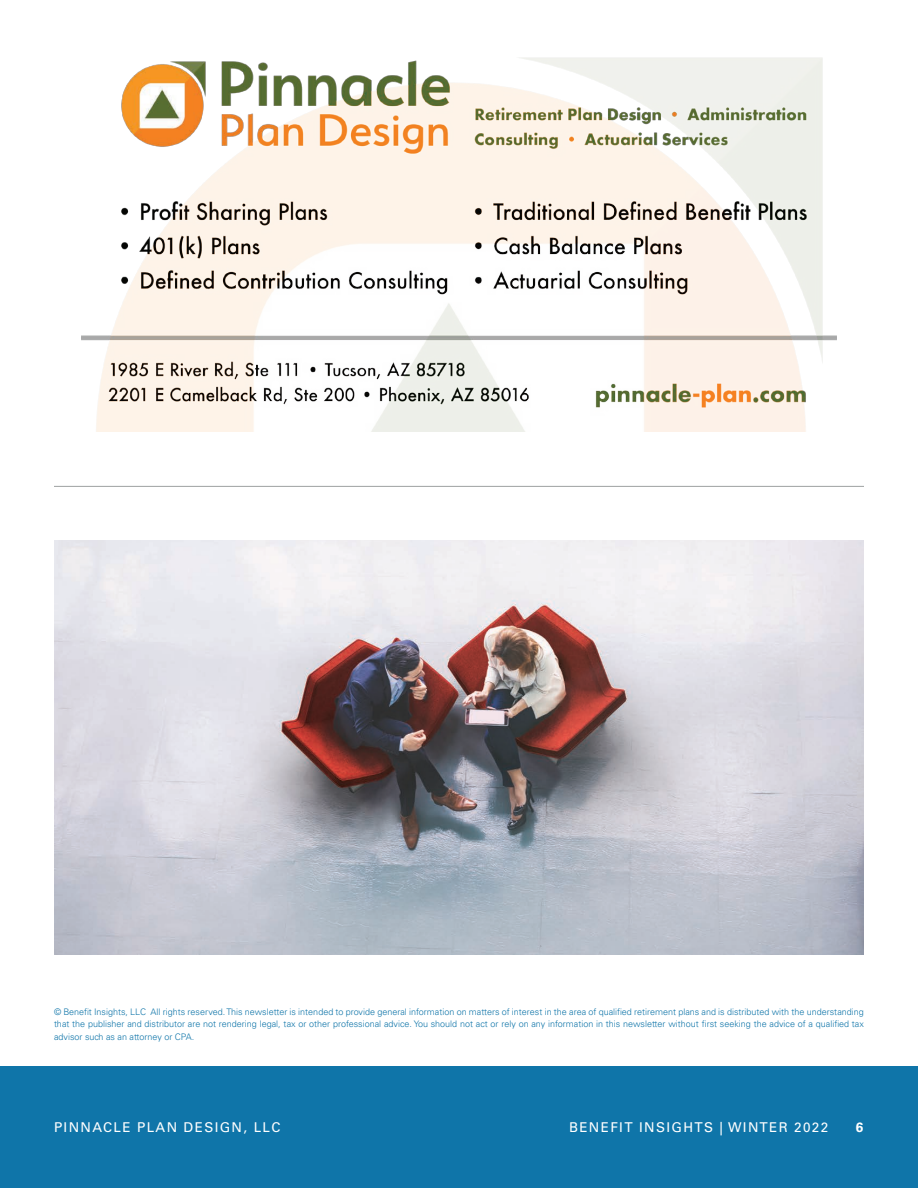
<style>
.page{position:relative;width:918px;height:1188px;background:#fff}
.page>*{position:absolute;margin:0;border:0;box-sizing:border-box;transform-origin:0 0}
.t1{font:13.5px "Univers LT Std";letter-spacing:.1em;color:#fff}
.t2{font:700 13.5px "Univers LT Std 45";color:#fff}
.t3{font:300 9px/12.3px "Univers LT Std";color:#0f75a9;text-align:justify}
</style>
<div class="page">
<div style="left:0;top:1066px;width:918px;height:122px;background:#0f75a9"></div>
<hr style="left:54px;top:486px;width:810px;height:1px;background:#9ea1a1">
<img style="left:54px;top:540px;width:810px;height:414px">
<img style="left:81px;top:57px;width:756px;height:375px">
<p class="t3" style="left:54px;top:1006px;width:811px">© Benefit Insights, LLC All rights reserved. This newsletter is intended to provide general information on matters of interest in the area of qualified retirement plans and is distributed with the understanding that the publisher and distributor are not rendering legal, tax or other professional advice. You should not act or rely on any information in this newsletter without first seeking the advice of a qualified tax advisor such as an attorney or CPA.</p>
<h1 class="t1" style="left:54px;top:1119px;width:228px">PINNACLE PLAN DESIGN, LLC</h1>
<h1 class="t1" style="left:569px;top:1119px;width:261px">BENEFIT INSIGHTS | WINTER 2022</h1>
<h1 class="t2" style="left:856px;top:1119px;width:9px">6</h1>
</div>
